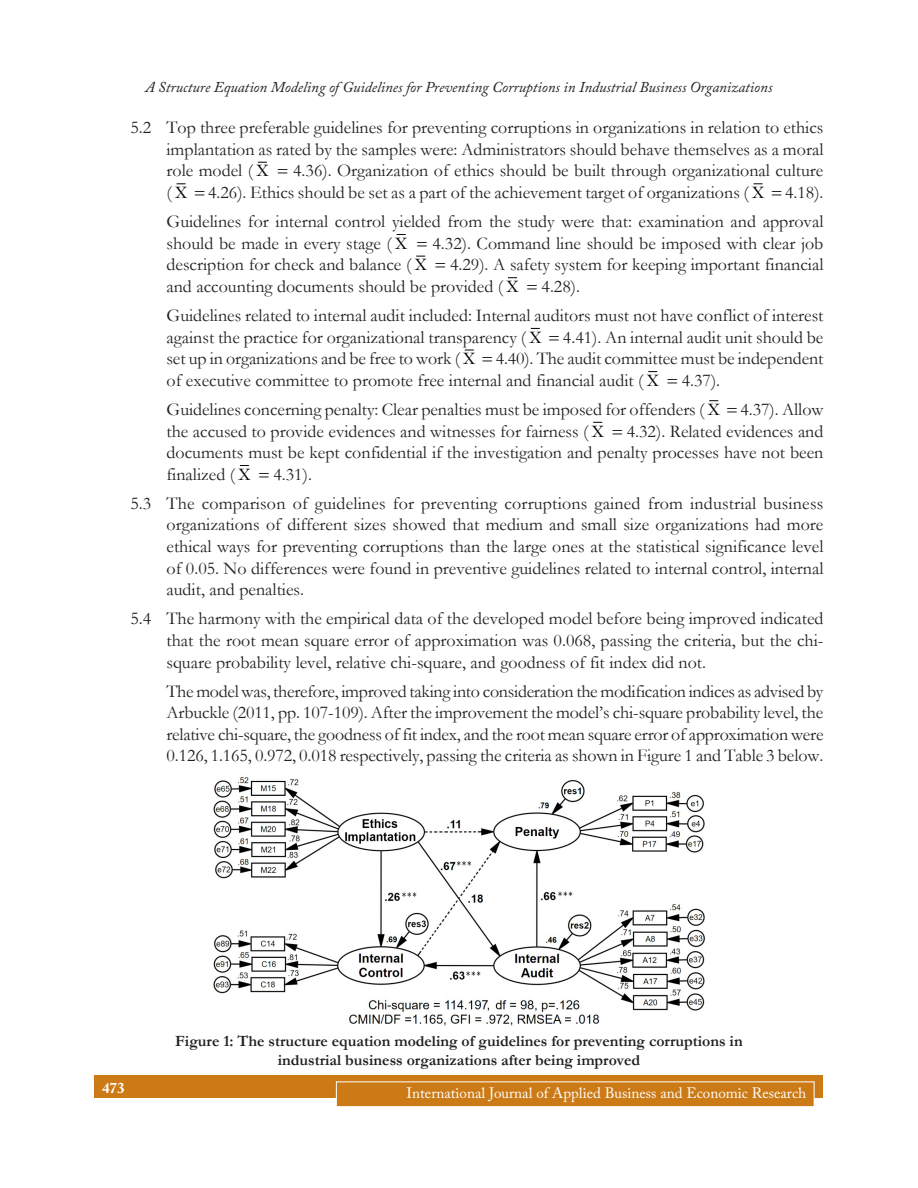
<style>
.page{position:relative;width:918px;height:1188px;background:#fff}
.page>*{position:absolute;margin:0;border:0;box-sizing:border-box;transform-origin:0 0}
.Listing{font:18px/21.6px "Garamond";color:#231f20;text-align:justify}
.t1{font:700 15.75px/18.9px "Garamond";color:#231f20;text-align:center}
.t2{font:italic 15px "Adobe Caslon Pro";color:#231f20}
.t3{font:15px "Adobe Caslon Pro";color:#fff}
.t4{font:700 15px "Adobe Caslon Pro";color:#fff}
.s1{color:#000}
</style>
<div class="page">
<div style="left:94px;top:1076px;width:730px;height:22px;background:#cb7a16"></div>
<div style="left:336px;top:1082px;width:478px;height:25px;background:#cb7a16"></div>
<div style="left:336px;top:1082px;width:478px;height:25px;border:1px solid #fff"></div>
<img style="left:213px;top:777px;width:492px;height:249px">
<p class="t2" style="left:146px;top:78px;width:628px">A Structure Equation Modeling of Guidelines for Preventing Corruptions in Industrial Business Organizations</p>
<p class="Listing" style="left:166px;top:116px;width:659px;text-indent:-36px">5.2 Top three preferable guidelines for preventing corruptions in organizations in relation to ethics implantation as rated by the samples were: Administrators should behave themselves as a moral role model ( <span class="s1">X</span></p>
<p class="Listing" style="left:293px;top:160px;width:532px">4.36). Organization of ethics should be built through organizational culture</p>
<p class="Listing" style="left:166px;top:181px;width:22px">(<span class="s1">X</span></p>
<p class="Listing" style="left:208px;top:181px;width:558px">4.26). Ethics should be set as a part of the achievement target of organizations ( <span class="s1">X</span></p>
<p class="Listing" style="left:785px;top:181px;width:40px">4.18).</p>
<p class="Listing" style="left:166px;top:210px;width:658px">Guidelines for internal control yielded from the study were that: examination and approval should be made in every stage ( <span class="s1">X</span></p>
<p class="Listing" style="left:433px;top:232px;width:392px">4.32). Command line should be imposed with clear job</p>
<p class="Listing" style="left:166px;top:253px;width:262px">description for check and balance ( <span class="s1">X</span></p>
<p class="Listing" style="left:166px;top:253px;width:658px;text-indent:284px">4.29). A safety system for keeping important financial and accounting documents should be provided ( <span class="s1">X</span></p>
<p class="Listing" style="left:542px;top:275px;width:40px">4.28).</p>
<p class="Listing" style="left:166px;top:304px;width:659px">Guidelines related to internal audit included: Internal auditors must not have conflict of interest against the practice for organizational transparency ( <span class="s1">X</span></p>
<p class="Listing" style="left:563px;top:326px;width:262px">4.41). An internal audit unit should be</p>
<p class="Listing" style="left:166px;top:347px;width:658px;text-indent:329px">4.40). The audit committee must be independent of executive committee to promote free internal and financial audit ( <span class="s1">X</span></p>
<p class="Listing" style="left:166px;top:347px;width:311px">set up in organizations and be free to work ( <span class="s1">X</span></p>
<p class="Listing" style="left:682px;top:369px;width:40px">4.37).</p>
<p class="Listing" style="left:166px;top:398px;width:555px">Guidelines concerning penalty: Clear penalties must be imposed for offenders ( <span class="s1">X</span></p>
<p class="Listing" style="left:740px;top:398px;width:85px">4.37). Allow</p>
<p class="Listing" style="left:166px;top:420px;width:439px">the accused to provide evidences and witnesses for fairness ( <span class="s1">X</span></p>
<p class="Listing" style="left:166px;top:420px;width:658px;text-indent:460px">4.32). Related evidences and documents must be kept confidential if the investigation and penalty processes have not been finalized ( <span class="s1">X</span></p>
<p class="Listing" style="left:273px;top:463px;width:40px">4.31).</p>
<p class="Listing" style="left:166px;top:492px;width:658px;text-indent:-36px">5.3 The comparison of guidelines for preventing corruptions gained from industrial business organizations of different sizes showed that medium and small size organizations had more ethical ways for preventing corruptions than the large ones at the statistical significance level of 0.05. No differences were found in preventive guidelines related to internal control, internal audit, and penalties.</p>
<p class="Listing" style="left:166px;top:607px;width:659px;text-indent:-36px">5.4 The harmony with the empirical data of the developed model before being improved indicated that the root mean square error of approximation was 0.068, passing the criteria, but the chi&shy;square probability level, relative chi-square, and goodness of fit index did not.</p>
<p class="Listing" style="left:166px;top:680px;width:659px">The model was, therefore, improved taking into consideration the modification indices as advised by Arbuckle (2011, pp. 107-109). After the improvement the model’s chi-square probability level, the relative chi-square, the goodness of fit index, and the root mean square error of approximation were 0.126, 1.165, 0.972, 0.018 respectively, passing the criteria as shown in Figure 1 and Table 3 below.</p>
<p class="t4" style="left:102px;top:1079px;width:24px">473</p>
<p class="t1" style="left:175px;top:1032px;width:569px">Figure 1: The structure equation modeling of guidelines for preventing corruptions in industrial business organizations after being improved</p>
<p class="t3" style="left:407px;top:1084px;width:401px">International Journal of Applied Business and Economic Research</p>
</div>
